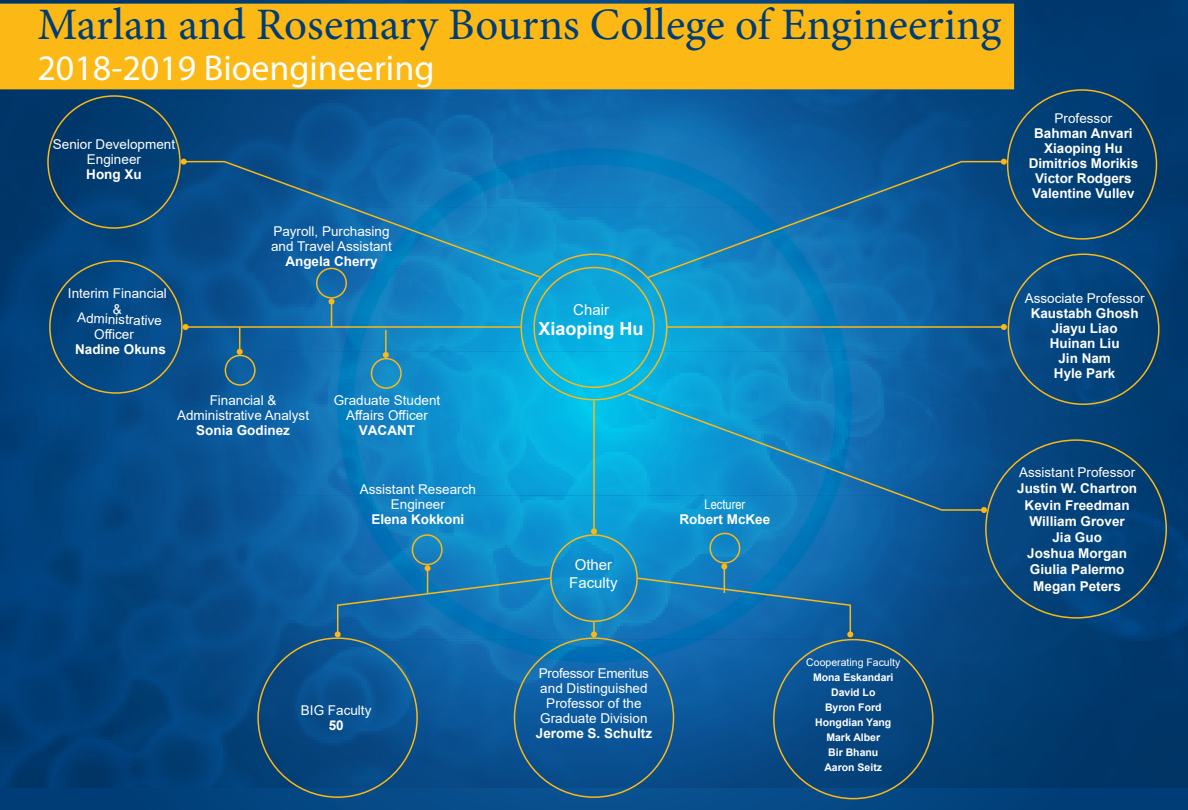
<style>
.page{position:relative;width:1188px;height:810px;background:#fff}
.page>*{position:absolute;margin:0;border:0;box-sizing:border-box;transform-origin:0 0}
.t1{font:45px "Minion Pro";color:#003d76}
.t2{font:36px "Myriad Pro";color:#fff}
.Body{font:700 18px "Arial";color:#fff}
.Body-2{font:15px "Arial";color:#fff}
.Name{font:13.5px/15px "Arial";color:#fff;text-align:center}
.Name-2{font:700 13.5px/15px "Arial";color:#fff}
.Body-3{font:700 13.5px "Arial";color:#fff}
.Body-4{font:13.5px "Arial";color:#fff}
.t3{font:13.5px "Arial Narrow";color:#fff}
.Body-5{font:700 10.5px "Arial";color:#fff}
.Body-6{font:10.5px "Arial";color:#fff}
.s1{font-weight:400}
.s2{font-weight:700}
</style>
<div class="page">
<svg style="left:0;top:787px;width:1188px;height:23px;background:#05447c"></svg>
<div style="left:450px;top:787px;width:288px;height:23px;background:#094f8d"></div>
<img style="left:0;top:0;width:1188px;height:787px">
<div style="left:0;top:4px;width:1014px;height:85px;background:#fcb814"></div>
<div style="left:533px;top:267px;width:122px;height:121px;border:2px solid #fcb814;border-radius:50%"></div>
<hr style="left:593px;top:400px;width:2px;height:131px;background:#fcb814">
<svg style="left:591px;top:528px;width:6px;height:6px"></svg>
<svg style="left:591px;top:622px;width:6px;height:15px"></svg>
<div style="left:550px;top:534px;width:88px;height:88px;border:2px solid #fcb814;border-radius:50%"></div>
<svg style="left:182px;top:160px;width:361px;height:119px;background:#106aa7"></svg>
<svg style="left:181px;top:159px;width:6px;height:6px"></svg>
<svg style="left:646px;top:160px;width:359px;height:120px;background:#106ba9"></svg>
<svg style="left:1001px;top:159px;width:6px;height:6px"></svg>
<hr style="left:186px;top:326px;width:335px;height:2px;background:#fcb814">
<svg style="left:183px;top:324px;width:6px;height:6px"></svg>
<hr style="left:667px;top:326px;width:337px;height:2px;background:#fcb814">
<svg style="left:1001px;top:324px;width:6px;height:6px"></svg>
<div style="left:225px;top:355px;width:31px;height:31px;border:2px solid #fcb814;border-radius:50%"></div>
<svg style="left:237px;top:327px;width:6px;height:28px"></svg>
<div style="left:371px;top:358px;width:31px;height:31px;border:2px solid #fcb814;border-radius:50%"></div>
<hr style="left:385px;top:330px;width:2px;height:25px;background:#fcb814">
<svg style="left:383px;top:352px;width:6px;height:6px"></svg>
<div style="left:316px;top:268px;width:31px;height:31px;border:2px solid #fcb814;border-radius:50%"></div>
<svg style="left:329px;top:299px;width:6px;height:27px"></svg>
<div style="left:709px;top:533px;width:31px;height:31px;border:2px solid #fcb814;border-radius:50%"></div>
<svg style="left:636px;top:564px;width:217px;height:73px;background:#1572b0"></svg>
<svg style="left:626px;top:392px;width:360px;height:119px;background:#0f80bb"></svg>
<svg style="left:981px;top:507px;width:6px;height:6px"></svg>
<div style="left:412px;top:534px;width:31px;height:31px;border:2px solid #fcb814;border-radius:50%"></div>
<svg style="left:335px;top:565px;width:217px;height:72px;background:#1674b1"></svg>
<p class="t1" style="left:38px;top:-5px;width:966px">Marlan and Rosemary Bourns College of Engineering</p>
<p class="t2" style="left:38px;top:45px;width:398px">2018-2019 Bioengineering</p>
<p class="Name" style="left:53px;top:136px;width:124px">Senior Development<br>Engineer</p>
<p class="Name-2" style="left:86px;top:167px;width:57px">Hong Xu</p>
<p class="Name" style="left:68px;top:285px;width:101px;line-height:16.2px">Interim Financial &amp;</p>
<p class="Name" style="left:77px;top:310px;width:86px;rotate:2deg">Administrative</p>
<p class="Name-2" style="left:75px;top:327px;width:92px;text-indent:19px"><span class="s1">Officer<br></span>Nadine Okuns</p>
<p class="Name" style="left:271px;top:224px;width:122px;text-align:left">Payroll, Purchasing and Travel Assistant</p>
<p class="Name-2" style="left:285px;top:254px;width:94px">Angela Cherry</p>
<p class="Name" style="left:177px;top:392px;width:134px">Financial &amp;<br>Administrative Analyst</p>
<p class="Name-2" style="left:196px;top:423px;width:95px">Sonia Godinez</p>
<p class="Name" style="left:334px;top:392px;width:108px">Graduate Student<br>Affairs Officer<br><span class="s2">VACANT</span></p>
<p class="Name" style="left:360px;top:481px;width:118px">Assistant Research<br>Engineer</p>
<p class="Name-2" style="left:371px;top:512px;width:95px">Elena Kokkoni</p>
<p class="Body-2" style="left:573px;top:300px;width:37px">Chair</p>
<p class="Body" style="left:539px;top:316px;width:107px">Xiaoping Hu</p>
<p class="Body-2" style="left:575px;top:555px;width:39px">Other</p>
<p class="Body-2" style="left:569px;top:573px;width:50px">Faculty</p>
<p class="t3" style="left:705px;top:495px;width:42px">Lecturer</p>
<p class="Name-2" style="left:680px;top:512px;width:92px">Robert McKee</p>
<p class="Name" style="left:1055px;top:111px;width:59px">Professor</p>
<p class="Name-2" style="left:1034px;top:126px;width:100px">Bahman Anvari</p>
<p class="Name-2" style="left:1044px;top:141px;width:80px">Xiaoping Hu</p>
<p class="Name-2" style="left:1029px;top:156px;width:111px">Dimitrios Morikis</p>
<p class="Name-2" style="left:1035px;top:171px;width:98px">Victor Rodgers</p>
<p class="Name-2" style="left:1032px;top:186px;width:104px">Valentine Vullev</p>
<p class="Body-4" style="left:1025px;top:289px;width:122px">Associate Professor</p>
<p class="Body-3" style="left:1031px;top:304px;width:110px">Kaustabh Ghosh</p>
<p class="Body-3" style="left:1052px;top:319px;width:68px">Jiayu Liao</p>
<p class="Body-3" style="left:1050px;top:334px;width:71px">Huinan Liu</p>
<p class="Body-3" style="left:1058px;top:349px;width:54px">Jin Nam</p>
<p class="Body-3" style="left:1054px;top:364px;width:63px">Hyle Park</p>
<p class="Name" style="left:1019px;top:465px;width:118px">Assistant Professor</p>
<p class="Name-2" style="left:1017px;top:481px;width:122px">Justin W. Chartron</p>
<p class="Name-2" style="left:1025px;top:498px;width:107px">Kevin Freedman</p>
<p class="Name-2" style="left:1030px;top:514px;width:97px">William Grover</p>
<p class="Name-2" style="left:1052px;top:530px;width:51px">Jia Guo</p>
<p class="Name-2" style="left:1027px;top:546px;width:101px">Joshua Morgan</p>
<p class="Name-2" style="left:1030px;top:562px;width:96px">Giulia Palermo</p>
<p class="Name-2" style="left:1033px;top:579px;width:89px">Megan Peters</p>
<p class="Name" style="left:301px;top:702px;width:72px">BIG Faculty</p>
<p class="Name-2" style="left:329px;top:718px;width:17px">50</p>
<p class="Name" style="left:539px;top:665px;width:112px">Professor Emeritus and Distinguished<br>Professor of the<br>Graduate Division</p>
<p class="Name-2" style="left:536px;top:726px;width:118px">Jerome S. Schultz</p>
<p class="Body-6" style="left:806px;top:655px;width:95px">Cooperating Faculty</p>
<p class="Body-5" style="left:813px;top:670px;width:82px">Mona Eskandari</p>
<p class="Body-5" style="left:831px;top:685px;width:46px">David Lo</p>
<p class="Body-5" style="left:825px;top:700px;width:58px">Byron Ford</p>
<p class="Body-5" style="left:815px;top:715px;width:78px">Hongdian Yang</p>
<p class="Body-5" style="left:826px;top:730px;width:55px">Mark Alber</p>
<p class="Body-5" style="left:828px;top:745px;width:52px">Bir Bhanu</p>
<p class="Body-5" style="left:824px;top:760px;width:59px">Aaron Seitz</p>
</div>
